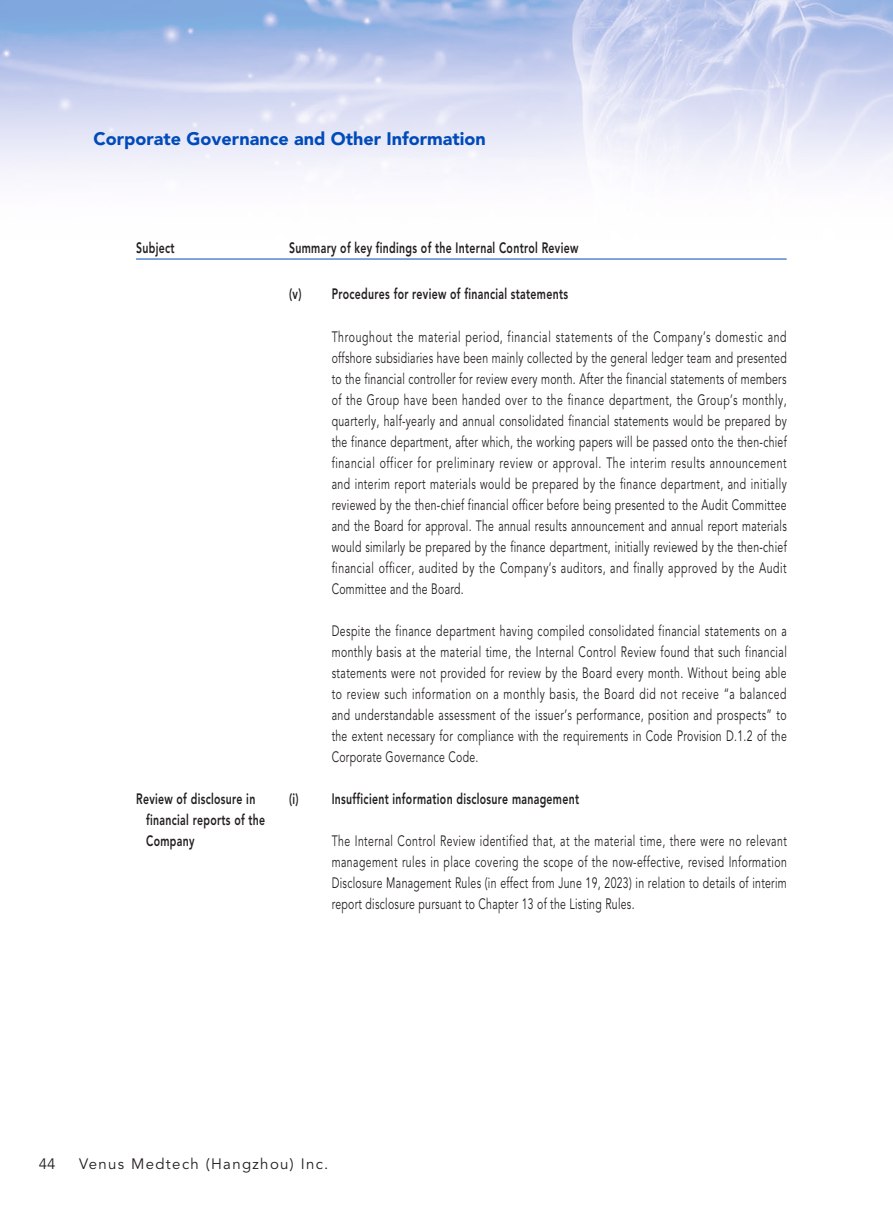
<style>
.page{position:relative;width:893px;height:1212px;background:#fff}
.page>*{position:absolute;margin:0;border:0;box-sizing:border-box;transform-origin:0 0}
.t1{font:900 18px "Avenir LT Std";color:#004aba}
._50_Table_Body{font:15px/21px "Avenir LT Std";letter-spacing:.03em;color:#231f20;text-align:justify;scale:.7 1}
._50_Table_Body-2{font:800 15px/21px "Avenir LT Std";letter-spacing:.03em;color:#231f20;scale:.7 1}
._50_Table_Body-3{font:15px "Avenir LT Std";letter-spacing:.09em;color:#231f20}
._50_Table_Body-4{font:15px "Avenir LT Std";letter-spacing:.03em;color:#231f20}
</style>
<div class="page">
<img style="left:0;top:0;width:893px;height:259px">
<hr style="left:136px;top:259px;width:153px;height:1px;background:#004aba">
<hr style="left:289px;top:259px;width:498px;height:1px;background:#004aba">
<p class="t1" style="left:94px;top:127px;width:394px">Corporate Governance and Other Information</p>
<p class="_50_Table_Body-2" style="left:136px;top:237px;width:56px">Subject</p>
<p class="_50_Table_Body-2" style="left:289px;top:237px;width:415px">Summary of key findings of the Internal Control Review</p>
<p class="_50_Table_Body-2" style="left:289px;top:284px;width:400px">(v) Procedures for review of financial statements</p>
<p class="_50_Table_Body" style="left:332px;top:326px;width:652px">Throughout the material period, financial statements of the Company’s domestic and offshore subsidiaries have been mainly collected by the general ledger team and presented to the financial controller for review every month. After the financial statements of members of the Group have been handed over to the finance department, the Group’s monthly, quarterly, half-yearly and annual consolidated financial statements would be prepared by the finance department, after which, the working papers will be passed onto the then-chief financial officer for preliminary review or approval. The interim results announcement and interim report materials would be prepared by the finance department, and initially reviewed by the then-chief financial officer before being presented to the Audit Committee and the Board for approval. The annual results announcement and annual report materials would similarly be prepared by the finance department, initially reviewed by the then-chief financial officer, audited by the Company’s auditors, and finally approved by the Audit Committee and the Board.</p>
<p class="_50_Table_Body" style="left:332px;top:620px;width:652px">Despite the finance department having compiled consolidated financial statements on a monthly basis at the material time, the Internal Control Review found that such financial statements were not provided for review by the Board every month. Without being able to review such information on a monthly basis, the Board did not receive “a balanced and understandable assessment of the issuer’s performance, position and prospects” to the extent necessary for compliance with the requirements in Code Provision D.1.2 of the Corporate Governance Code.</p>
<p class="_50_Table_Body-2" style="left:146px;top:788px;width:172px;text-indent:-10px">Review of disclosure in financial reports of the<br>Company</p>
<p class="_50_Table_Body-2" style="left:289px;top:788px;width:416px">(i) Insufficient information disclosure management</p>
<p class="_50_Table_Body" style="left:332px;top:830px;width:652px">The Internal Control Review identified that, at the material time, there were no relevant management rules in place covering the scope of the now-effective, revised Information Disclosure Management Rules (in effect from June 19, 2023) in relation to details of interim report disclosure pursuant to Chapter 13 of the Listing Rules.</p>
<p class="_50_Table_Body-4" style="left:39px;top:1155px;width:18px">44</p>
<p class="_50_Table_Body-3" style="left:79px;top:1155px;width:251px">Venus Medtech (Hangzhou) Inc.</p>
</div>
